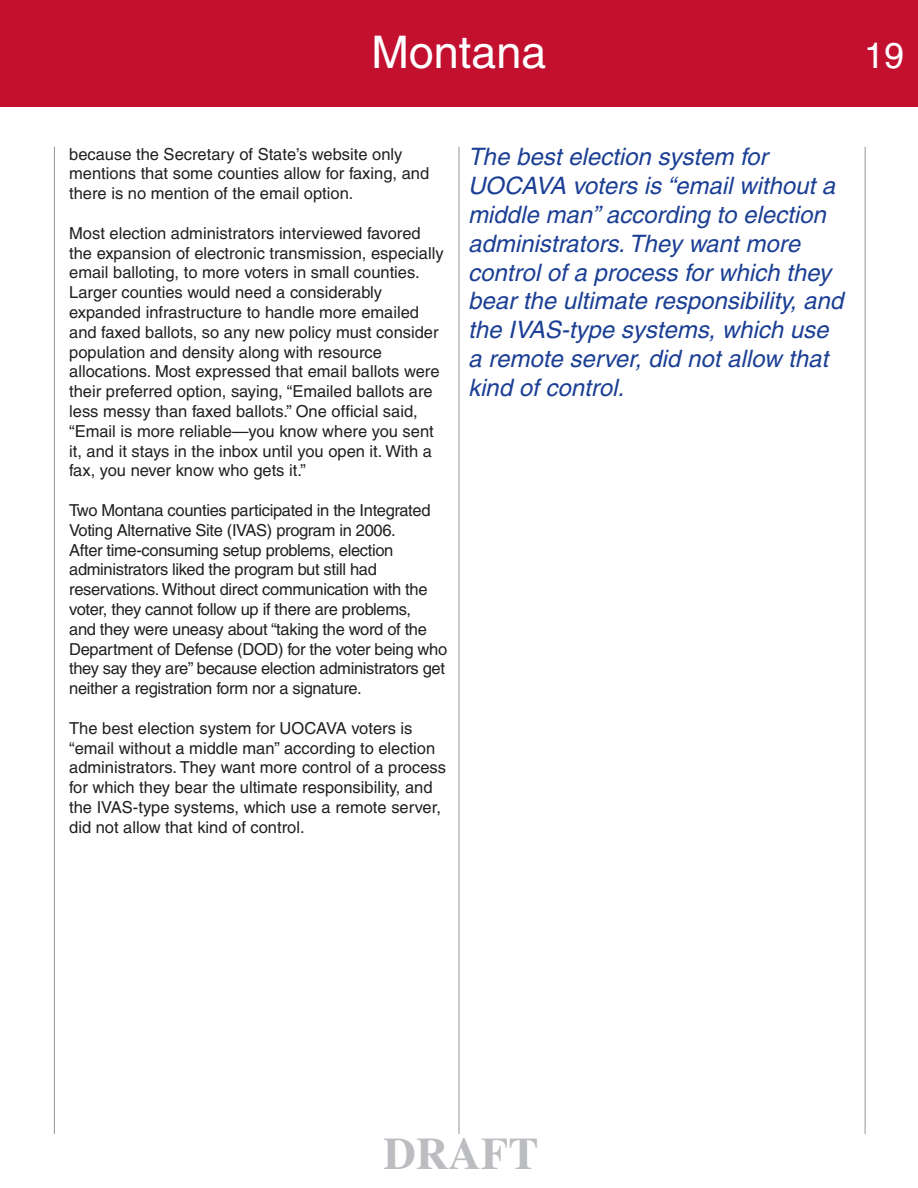
<style>
.page{position:relative;width:918px;height:1188px;background:#fff}
.page>*{position:absolute;margin:0;border:0;box-sizing:border-box;transform-origin:0 0}
.t1{font:45px "Helvetica";color:#fff}
.t2{font:700 45px "Times";color:#bcbdc0}
.t3{font:36px "Helvetica";color:#fff}
.t4{font:italic 24px/28.8px "Helvetica";color:#1b3f94}
.t5{font:16.5px/19.8px "Helvetica";color:#231f20}
.t6{font:16.5px/19.8px "Helvetica";letter-spacing:-.02em;color:#231f20}
</style>
<div class="page">
<div style="left:0;top:0;width:918px;height:107px;background:#c3102f"></div>
<hr style="left:459px;top:147px;width:1px;height:987px;background:#939598">
<hr style="left:54px;top:147px;width:1px;height:987px;background:#939598">
<hr style="left:865px;top:147px;width:1px;height:987px;background:#939598">
<h1 class="t1" style="left:371px;top:26px;width:177px">Montana</h1>
<h2 class="t3" style="left:864px;top:35px;width:42px">19</h2>
<p class="t5" style="left:69px;top:144px;width:362px">because the Secretary of State’s website only mentions that some counties allow for faxing, and there is no mention of the email option.</p>
<p class="t5" style="left:69px;top:223px;width:376px">Most election administrators interviewed favored the expansion of electronic transmission, especially email balloting, to more voters in small counties.<br>Larger counties would need a considerably expanded infrastructure to handle more emailed and faxed ballots, so any new policy must consider population and density along with resource allocations. Most expressed that email ballots were their preferred option, saying, “Emailed ballots are less messy than faxed ballots.” One official said, “Email is more reliable—you know where you sent it, and it stays in the inbox until you open it. With a fax, you never know who gets it.”</p>
<p class="t6" style="left:69px;top:500px;width:379px">Two Montana counties participated in the Integrated Voting Alternative Site (IVAS) program in 2006.<br>After time-consuming setup problems, election administrators liked the program but still had reservations. Without direct communication with the voter, they cannot follow up if there are problems,<br>and they were uneasy about “taking the word of the Department of Defense (DOD) for the voter being who they say they are” because election administrators get neither a registration form nor a signature.</p>
<p class="t5" style="left:69px;top:718px;width:378px">The best election system for UOCAVA voters is “email without a middle man” according to election administrators. They want more control of a process for which they bear the ultimate responsibility, and the IVAS-type systems, which use a remote server, did not allow that kind of control.</p>
<p class="t4" style="left:468px;top:143px;width:377px">The best election system for<br>UOCAVA voters is “email without a middle man” according to election administrators. They want more control of a process for which they bear the ultimate responsibility, and the IVAS-type systems, which use a remote server, did not allow that kind of control.</p>
<h1 class="t2" style="left:383px;top:1127px;width:156px">DRAFT</h1>
</div>
